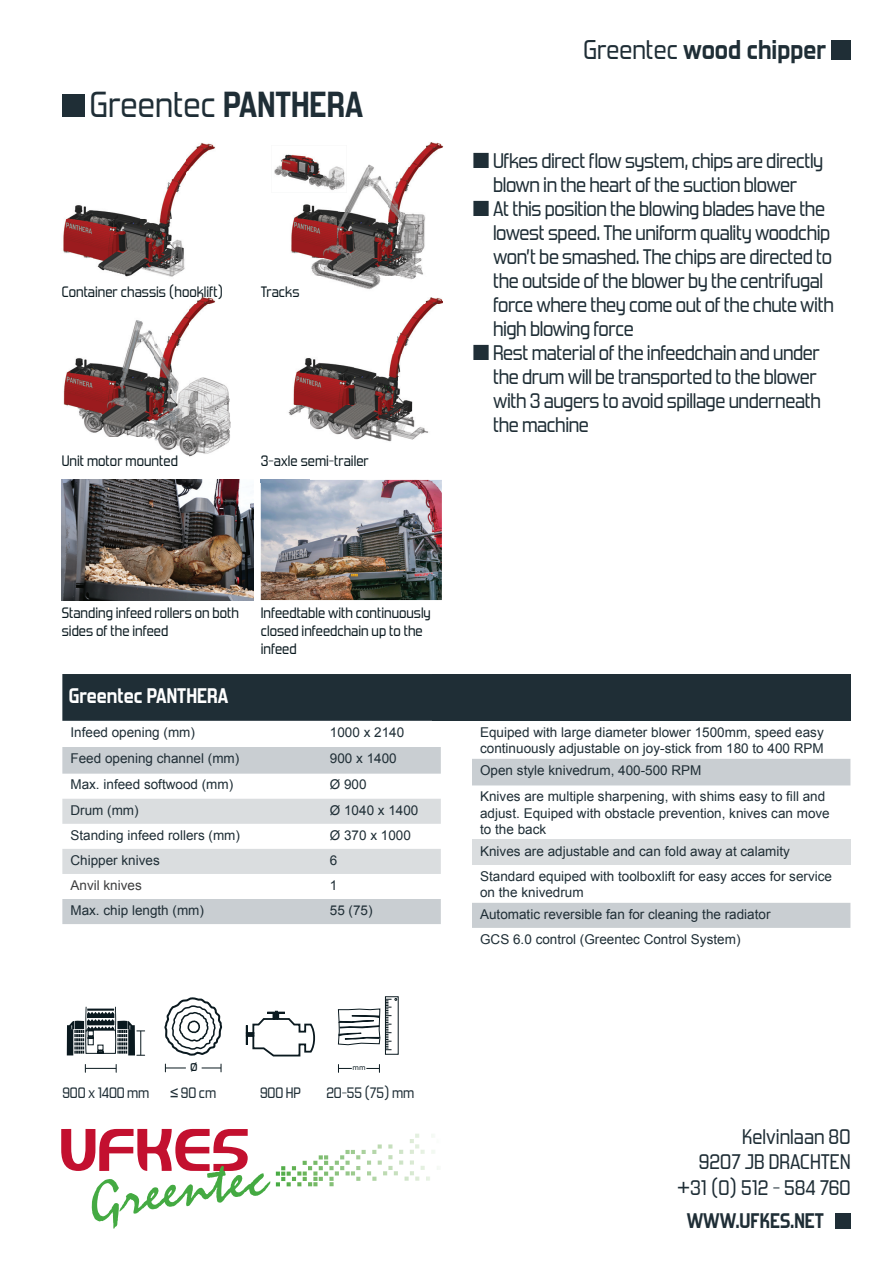
<style>
.page{position:relative;width:893px;height:1263px;background:#fff}
.page>*{position:absolute;margin:0;border:0;box-sizing:border-box;transform-origin:0 0}
.t1{font:36px "Forgotten Futurist Rg";color:#1f2e36}
.t2{font:700 27px "Forgotten Futurist Rg";color:#1f2e36}
.t3{font:21px/24px "Forgotten Futurist Rg";letter-spacing:-.02em;color:#1f2e36}
.t4{font:21px/25.2px "Forgotten Futurist Rg";color:#1f2e36;text-align:right}
.t5{font:700 21px "Forgotten Futurist Rg";color:#fff}
.t6{font:700 21px "Forgotten Futurist Rg";color:#1f2e36}
.t7{font:15.3px "Forgotten Futurist Rg";color:#0a191f}
.t8{font:15px/18px "Forgotten Futurist Rg";color:#0a191f}
.t9{font:15px "Forgotten Futurist Rg";letter-spacing:-.01em;color:#1f2e36}
.t10{font:13.5px/16.2px "Arial";color:#1f2e36}
.t11{font:13.5px "Arial";color:#3e3e3f}
.t12{font:6.75px "Verdana";color:#0a191f}
.s1{font-weight:700}
.s2{font-weight:400}
.s3{font-family:"Arial"}
</style>
<div class="page">
<svg style="left:61px;top:1129px;width:209px;height:99px"></svg>
<svg style="left:276px;top:1133px;width:162px;height:53px"></svg>
<div style="left:433px;top:674px;width:62px;height:47px;background:#1f2e36"></div>
<img style="left:62px;top:480px;width:191px;height:120px">
<img style="left:261px;top:480px;width:181px;height:120px">
<img style="left:63px;top:143px;width:152px;height:125px">
<img style="left:338px;top:142px;width:106px;height:116px">
<img style="left:291px;top:204px;width:47px;height:73px">
<img style="left:338px;top:258px;width:85px;height:19px">
<img style="left:63px;top:268px;width:126px;height:170px">
<img style="left:61px;top:479px;width:42px;height:4px">
<img style="left:103px;top:438px;width:100px;height:42px">
<img style="left:206px;top:479px;width:103px;height:4px">
<img style="left:261px;top:480px;width:48px;height:3px">
<img style="left:291px;top:268px;width:18px;height:9px">
<img style="left:187px;top:268px;width:2px;height:35px">
<img style="left:189px;top:277px;width:254px;height:180px">
<svg style="left:274px;top:145px;width:73px;height:48px"></svg>
<hr style="left:85px;top:1068px;width:31px;height:1px;background:#0a191f">
<svg style="left:67px;top:1007px;width:78px;height:49px"></svg>
<svg style="left:245px;top:1011px;width:70px;height:46px"></svg>
<svg style="left:246px;top:1032px;width:8px;height:5px"></svg>
<svg style="left:338px;top:1064px;width:14px;height:8px"></svg>
<svg style="left:366px;top:1064px;width:14px;height:8px"></svg>
<div style="left:385px;top:996px;width:14px;height:59px;border:1px solid #0a191f"></div>
<svg style="left:337px;top:998px;width:60px;height:52px"></svg>
<svg style="left:164px;top:997px;width:59px;height:59px"></svg>
<svg style="left:165px;top:1064px;width:21px;height:8px"></svg>
<svg style="left:202px;top:1064px;width:20px;height:8px"></svg>
<div style="left:62px;top:674px;width:371px;height:47px;background:#1f2e36"></div>
<svg style="left:62px;top:747px;width:379px;height:177px"></svg>
<svg style="left:62px;top:799px;width:379px;height:75px"></svg>
<div style="left:472px;top:674px;width:378px;height:47px;background:#1f2e36"></div>
<svg style="left:472px;top:759px;width:378px;height:169px"></svg>
<div style="left:472px;top:840px;width:378px;height:25px;background:#dadddf"></div>
<div style="left:831px;top:40px;width:19px;height:19px;background:#1f2e36"></div>
<div style="left:835px;top:1213px;width:15px;height:15px;background:#1f2e36"></div>
<div style="left:62px;top:94px;width:23px;height:23px;background:#1f2e36"></div>
<h1 class="t1" style="left:90px;top:82px;width:275px">Greentec <span class="s1">PANTHERA</span></h1>
<p class="t8" style="left:62px;top:282px;width:163px">Container chassis (hooklift)</p>
<p class="t8" style="left:261px;top:282px;width:40px">Tracks</p>
<p class="t8" style="left:62px;top:452px;width:118px">Unit motor mounted</p>
<p class="t8" style="left:261px;top:452px;width:110px">3-axle semi-trailer</p>
<h2 class="t2" style="left:583px;top:33px;width:244px"><span class="s2">Greentec</span> wood chipper</h2>
<p class="t3" style="left:493px;top:149px;width:342px">Ufkes direct flow system, chips are directly blown in the heart of the suction blower<br>At this position the blowing blades have the lowest speed. The uniform quality woodchip won’t be smashed. The chips are directed to the outside of the blower by the centrifugal force where they come out of the chute with high blowing force<br>Rest material of the infeedchain and under the drum will be transported to the blower with 3 augers to avoid spillage underneath the machine</p>
<p class="t8" style="left:62px;top:603px;width:179px">Standing infeed rollers on both sides of the infeed</p>
<p class="t8" style="left:261px;top:603px;width:172px">Infeedtable with continuously closed infeedchain up to the infeed</p>
<h3 class="t5" style="left:69px;top:683px;width:161px">Greentec PANTHERA</h3>
<p class="t10" style="left:70px;top:724px;width:126px">Infeed opening (mm)</p>
<p class="t10" style="left:330px;top:724px;width:76px">1000 x 2140</p>
<p class="t10" style="left:70px;top:750px;width:170px">Feed opening channel (mm)</p>
<p class="t10" style="left:330px;top:750px;width:68px">900 x 1400</p>
<p class="t10" style="left:70px;top:777px;width:164px">Max. infeed softwood (mm)</p>
<p class="t10" style="left:330px;top:777px;width:38px">Ø 900</p>
<p class="t10" style="left:70px;top:802px;width:70px">Drum (mm)</p>
<p class="t10" style="left:330px;top:802px;width:90px">Ø 1040 x 1400</p>
<p class="t10" style="left:70px;top:827px;width:171px">Standing infeed rollers (mm)</p>
<p class="t10" style="left:330px;top:827px;width:83px">Ø 370 x 1000</p>
<p class="t10" style="left:70px;top:852px;width:91px">Chipper knives</p>
<p class="t10" style="left:330px;top:852px;width:9px">6</p>
<p class="t11" style="left:70px;top:876px;width:73px">Anvil knives</p>
<p class="t10" style="left:330px;top:877px;width:9px">1</p>
<p class="t10" style="left:70px;top:902px;width:135px">Max. chip length (mm)</p>
<p class="t10" style="left:330px;top:902px;width:44px">55 (75)</p>
<p class="t7" style="left:190px;top:1057px;width:9px">ø</p>
<p class="t12" style="left:352px;top:1062px;width:15px">mm</p>
<p class="t9" style="left:62px;top:1084px;width:88px">900 x 1400 mm</p>
<p class="t9" style="left:170px;top:1084px;width:48px"><span class="s3">≤</span> 90 cm</p>
<p class="t9" style="left:326px;top:1084px;width:89px">20-55 (75) mm</p>
<p class="t9" style="left:260px;top:1084px;width:42px">900 HP</p>
<p class="t10" style="left:480px;top:724px;width:345px">Equiped with large diameter blower 1500mm, speed easy continuously adjustable on joy-stick from 180 to 400 RPM</p>
<p class="t10" style="left:480px;top:757px;width:347px;line-height:26.7px">Open style knivedrum, 400-500 RPM<br>Knives are multiple sharpening, with shims easy to fill and</p>
<p class="t10" style="left:480px;top:805px;width:351px">adjust. Equiped with obstacle prevention, knives can move to the back</p>
<p class="t10" style="left:480px;top:838px;width:353px;line-height:25px">Knives are adjustable and can fold away at calamity<br>Standard equiped with toolboxlift for easy acces for service</p>
<p class="t10" style="left:480px;top:881px;width:292px;line-height:21.9px">on the knivedrum<br>Automatic reversible fan for cleaning the radiator</p>
<p class="t10" style="left:480px;top:931px;width:262px">GCS 6.0 control (Greentec Control System)</p>
<h3 class="t4" style="left:677px;top:1124px;width:175px">Kelvinlaan 80<br>9207 JB DRACHTEN +31 (0) 512 - 584 760</h3>
<h3 class="t6" style="left:687px;top:1208px;width:139px">WWW.UFKES.NET</h3>
</div>
